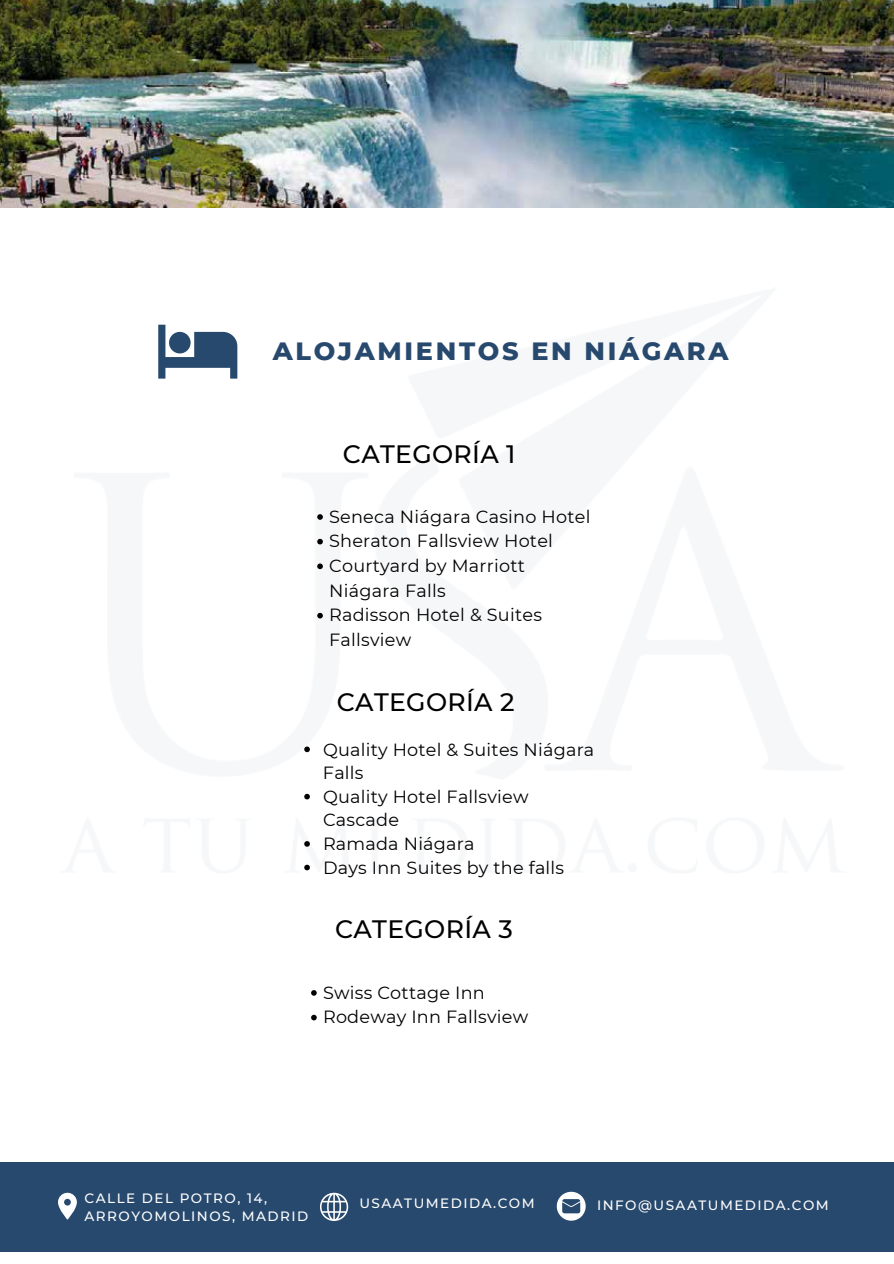
<style>
.page{position:relative;width:894px;height:1264px;background:#fff}
.page>*{position:absolute;margin:0;border:0;box-sizing:border-box;transform-origin:0 0}
.t1{font:800 25.5px "Montserrat";letter-spacing:.105em;color:#28496e}
.t2{font:500 25.2px "Montserrat";letter-spacing:.015em;color:#000}
.t3{font:17.7px/24.6px "Montserrat";letter-spacing:.015em;color:#000}
.t4{font:500 13.5px/18px "Montserrat";letter-spacing:.11em;color:#fff}
</style>
<div class="page">
<svg style="left:158px;top:325px;width:79px;height:53px"></svg>
<div style="left:0;top:1162px;width:893px;height:89px;background:#28496e"></div>
<svg style="left:58px;top:1192px;width:19px;height:27px"></svg>
<svg style="left:556px;top:1191px;width:29px;height:29px"></svg>
<svg style="left:320px;top:1192px;width:28px;height:28px"></svg>
<svg style="left:317px;top:514px;width:6px;height:6px"></svg>
<svg style="left:317px;top:539px;width:6px;height:5px"></svg>
<svg style="left:317px;top:563px;width:6px;height:6px"></svg>
<svg style="left:317px;top:613px;width:6px;height:5px"></svg>
<svg style="left:304px;top:746px;width:6px;height:6px"></svg>
<svg style="left:304px;top:793px;width:6px;height:6px"></svg>
<svg style="left:304px;top:841px;width:6px;height:5px"></svg>
<svg style="left:304px;top:864px;width:6px;height:6px"></svg>
<svg style="left:311px;top:990px;width:5px;height:5px"></svg>
<svg style="left:311px;top:1014px;width:5px;height:6px"></svg>
<img style="left:0;top:0;width:893px;height:208px">
<h1 class="t1" style="left:272px;top:336px;width:457px">ALOJAMIENTOS EN NI£GARA</h1>
<h2 class="t2" style="left:343px;top:440px;width:174px">CATEGORÕA 1</h2>
<p class="t3" style="left:329px;top:503px;width:263px">Seneca Niágara Casino Hotel<br>Sheraton Fallsview Hotel<br>Courtyard by Marriott<br>Niágara Falls<br>Radisson Hotel &amp; Suites<br>Fallsview</p>
<h2 class="t2" style="left:336px;top:688px;width:179px">CATEGORÕA 2</h2>
<p class="t3" style="left:323px;top:736px;width:273px;line-height:23.7px">Quality Hotel &amp; Suites Niágara<br>Falls<br>Quality Hotel Fallsview<br>Cascade<br>Ramada Niágara<br>Days Inn Suites by the falls</p>
<h2 class="t2" style="left:335px;top:915px;width:179px">CATEGORÕA 3</h2>
<p class="t3" style="left:323px;top:979px;width:207px">Swiss Cottage Inn<br>Rodeway Inn Fallsview</p>
<p class="t4" style="left:84px;top:1189px;width:225px">CALLE DEL POTRO, 14,<br>ARROYOMOLINOS, MADRID</p>
<p class="t4" style="left:359px;top:1194px;width:177px">USAATUMEDIDA.COM</p>
<p class="t4" style="left:597px;top:1195px;width:233px">INFO@USAATUMEDIDA.COM</p>
</div>
